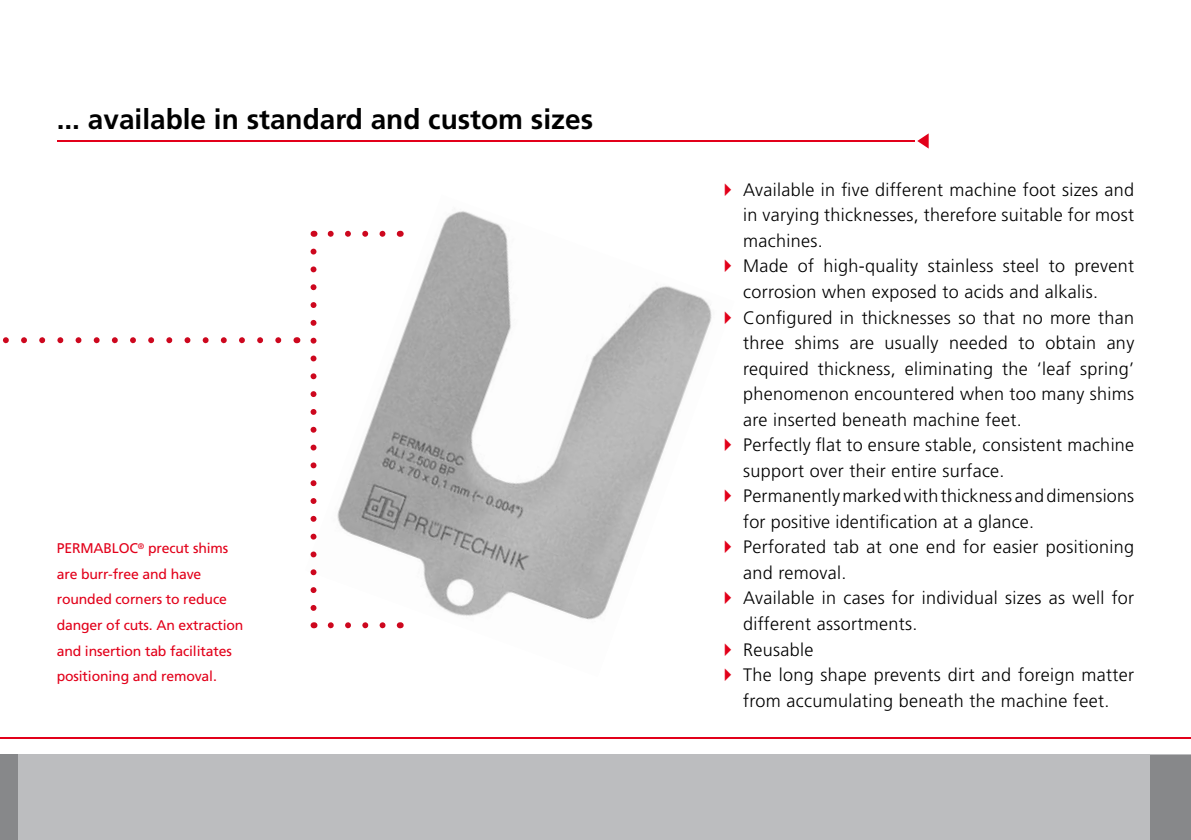
<style>
.page{position:relative;width:1191px;height:840px;background:#fff}
.page>*{position:absolute;margin:0;border:0;box-sizing:border-box;transform-origin:0 0}
.t1{font:700 28px "Frutiger";color:#000}
.t2{font:300 18px/25.6px "Frutiger";letter-spacing:.02em;color:#000}
.t3{font:14px/25.6px "Frutiger";letter-spacing:-.01em;color:#e2001a}
</style>
<div class="page">
<svg style="left:917px;top:134px;width:11px;height:14px"></svg>
<img style="left:310px;top:211px;width:402px;height:418px">
<hr style="left:57px;top:140px;width:857px;height:2px;background:#e2001a">
<div style="left:0;top:754px;width:1191px;height:85px;background:#bcbdbf"></div>
<svg style="left:2px;top:337px;width:276px;height:6px"></svg>
<svg style="left:322px;top:231px;width:60px;height:6px"></svg>
<svg style="left:310px;top:251px;width:6px;height:365px"></svg>
<svg style="left:331px;top:622px;width:60px;height:6px"></svg>
<div style="left:1150px;top:754px;width:41px;height:85px;background:#87888a"></div>
<div style="left:0;top:754px;width:17px;height:85px;background:#87888a"></div>
<hr style="left:0;top:736px;width:1191px;height:2px;background:#e2001a">
<h1 class="t1" style="left:57px;top:107px;width:538px">... available in standard and custom sizes</h1>
<p class="t3" style="left:57px;top:536px;width:188px">PERMABLOC<sup>®</sup> precut shims are burr-free and have rounded corners to reduce danger of cuts. An extraction and insertion tab facilitates positioning and removal.</p>
<p class="t2" style="left:743px;top:178px;width:393px">Available in five different machine foot sizes and in varying thicknesses, therefore suitable for most machines.<br>Made of high-quality stainless steel to prevent corrosion when exposed to acids and alkalis.<br>Configured in thicknesses so that no more than three shims are usually needed to obtain any required thickness, eliminating the ‘leaf spring’ phenomenon encountered when too many shims are inserted beneath machine feet.<br>Perfectly flat to ensure stable, consistent machine support over their entire surface.<br>Permanently marked with thickness and dimensions for positive identification at a glance.<br>Perforated tab at one end for easier positioning and removal.<br>Available in cases for individual sizes as well for different assortments.<br>Reusable<br>The long shape prevents dirt and foreign matter from accumulating beneath the machine feet.</p>
</div>
